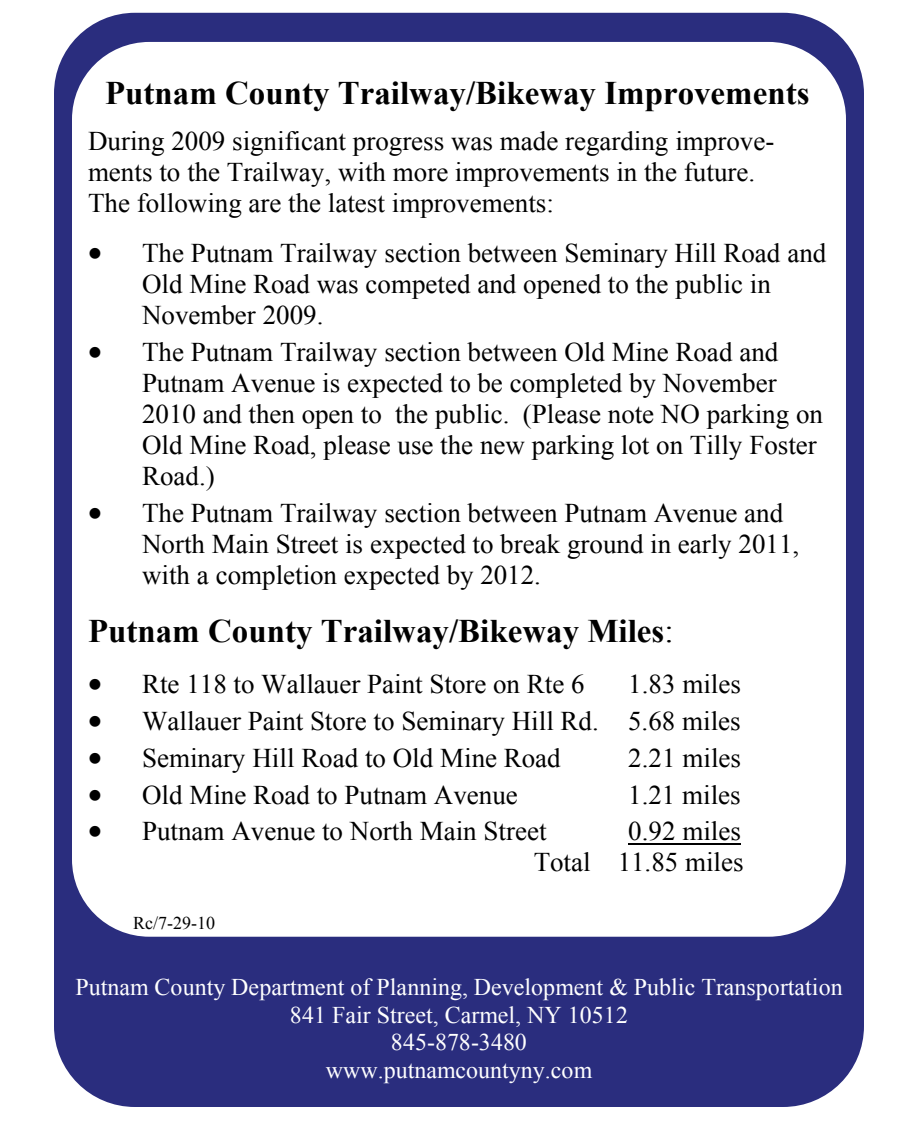
<style>
.page{position:relative;width:918px;height:1134px;background:#fff}
.page>*{position:absolute;margin:0;border:0;box-sizing:border-box;transform-origin:0 0}
.t1{font:700 33px "Times New Roman";color:#000}
.t2{font:27px/31.2px "Times New Roman";color:#000}
.t3{font:24px/27.6px "Times New Roman";letter-spacing:.005em;color:#fff;text-align:center}
.t4{font:18px "Times New Roman";color:#000}
.s1{font-weight:400}
</style>
<div class="page">
<div style="left:54px;top:13px;width:810px;height:1094px;background:#2a2d7e;border-radius:81px"></div>
<div style="left:72px;top:42px;width:774px;height:895px;background:#fff;border-radius:77px"></div>
<hr style="left:628px;top:843px;width:113px;height:1px;background:#000">
<p class="t1" style="left:105px;top:74px;width:706px">Putnam County Trailway/Bikeway Improvements</p>
<p class="t2" style="left:88px;top:125px;width:688px">During 2009 significant progress was made regarding improve&shy;ments to the Trailway, with more improvements in the future.<br>The following are the latest improvements:</p>
<p class="t2" style="left:142px;top:237px;width:686px;text-indent:-54px">• The Putnam Trailway section between Seminary Hill Road and<br>Old Mine Road was competed and opened to the public in<br>November 2009.</p>
<p class="t2" style="left:142px;top:336px;width:683px;text-indent:-54px">• The Putnam Trailway section between Old Mine Road and Putnam Avenue is expected to be completed by November 2010 and then open to the public. (Please note NO parking on Old Mine Road, please use the new parking lot on Tilly Foster Road.)</p>
<p class="t2" style="left:142px;top:497px;width:659px;text-indent:-54px">• The Putnam Trailway section between Putnam Avenue and<br>North Main Street is expected to break ground in early 2011, with a completion expected by 2012.</p>
<p class="t1" style="left:88px;top:612px;width:587px">Putnam County Trailway/Bikeway Miles<span class="s1">:</span></p>
<p class="t2" style="left:88px;top:668px;width:498px">• Rte 118 to Wallauer Paint Store on Rte 6</p>
<p class="t2" style="left:628px;top:668px;width:114px">1.83 miles</p>
<p class="t2" style="left:88px;top:705px;width:654px">• Wallauer Paint Store to Seminary Hill Rd. 5.68 miles</p>
<p class="t2" style="left:88px;top:742px;width:474px">• Seminary Hill Road to Old Mine Road</p>
<p class="t2" style="left:628px;top:742px;width:114px">2.21 miles</p>
<p class="t2" style="left:88px;top:779px;width:431px">• Old Mine Road to Putnam Avenue</p>
<p class="t2" style="left:628px;top:779px;width:114px">1.21 miles</p>
<p class="t2" style="left:88px;top:816px;width:460px">• Putnam Avenue to North Main Street</p>
<p class="t2" style="left:534px;top:816px;width:211px;text-align:right">0.92 miles<br>Total 11.85 miles</p>
<p class="t4" style="left:133px;top:913px;width:83px">Rc/7-29-10</p>
<p class="t3" style="left:75px;top:973px;width:769px">Putnam County Department of Planning, Development &amp; Public Transportation 841 Fair Street, Carmel, NY 10512<br>845-878-3480<br>www.putnamcountyny.com</p>
</div>
